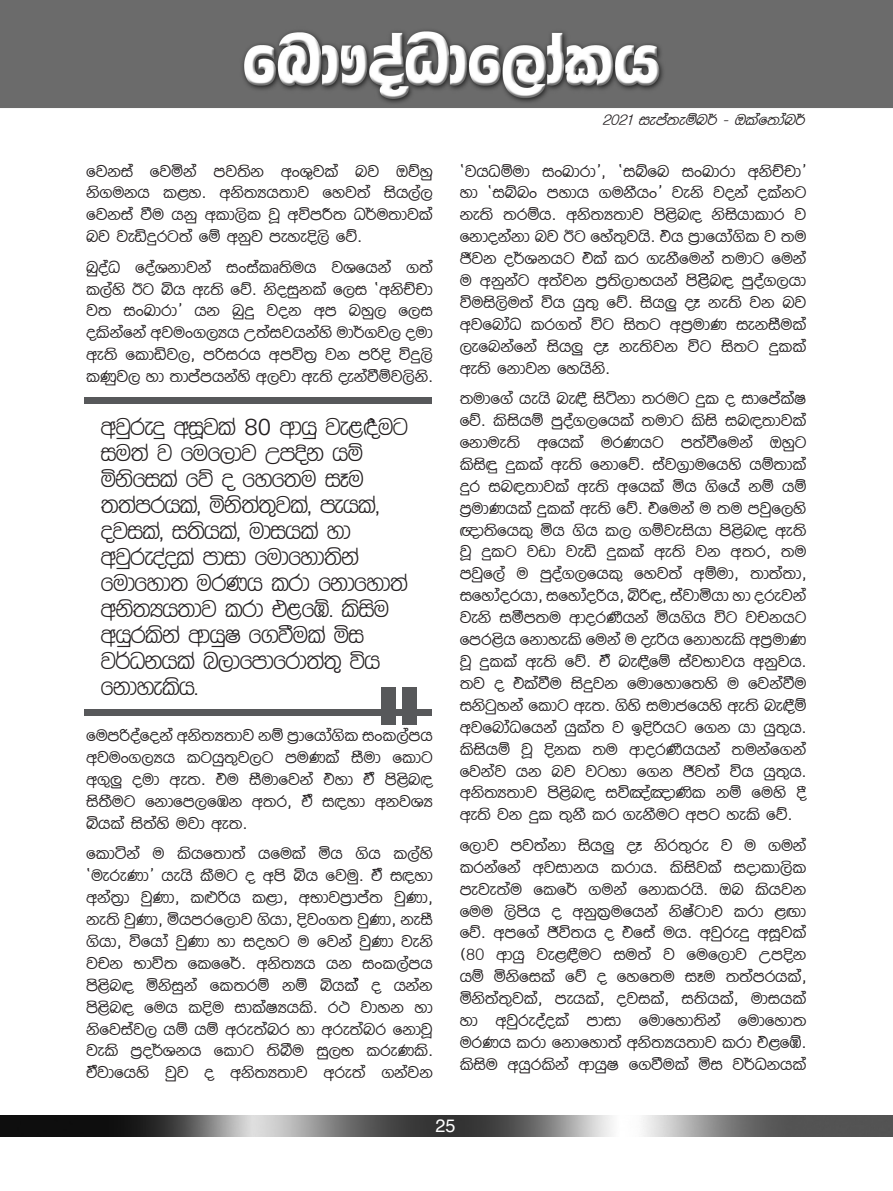
<style>
.page{position:relative;width:893px;height:1191px;background:#fff}
.page>*{position:absolute;margin:0;border:0;box-sizing:border-box;transform-origin:0 0}
.t1{font:23.1px/26.1px "Rashmee";color:#231f20;scale:1.04 1}
.t2{font:18px/21.9px "Malithi";color:#231f20}
.t3{font:18px "Helvetica";color:#fff}
.t4{font:italic 16.5px "Malithi";color:#231f20}
</style>
<div class="page">
<img style="left:0;top:0;width:893px;height:108px">
<img style="left:0;top:1115px;width:893px;height:21px">
<div style="left:85px;top:397px;width:347px;height:7px;background:#57585a"></div>
<div style="left:402px;top:687px;width:15px;height:38px;background:#57585a"></div>
<div style="left:381px;top:687px;width:15px;height:38px;background:#57585a"></div>
<div style="left:85px;top:709px;width:347px;height:7px;background:#57585a"></div>
<p class="t2" style="left:86px;top:160px;width:360px">fjkia fjñka mj;sk wxY=jla nj Tõyq ks.ukh l&lt;y' wks;Hh;dj fyj;a ish,a, fjkia ùu hkqwld,sl jQwúm¯; Or®u;djla nj jeä≥rg;a fï wkqj meye†,sfõ'</p>
<p class="t2" style="left:86px;top:256px;width:359px">nqoaO foaYkdjka ixialD;suh jYfhka .;a l,aysBg ìh we;sfõ' ksoiqkla f,i zwksÉpd j; ixLdrdZ hk nq≥ jok wm nyq, f,i olskafkawjux.,Hh W;aijhkaysudr®.j, oud we;sfldäj," m˙irh wmú;%jk m˙† ú≥,s lKqj, yd ;dmamhkaysw,jd we;s±kaùïj,sks'</p>
<p class="t1" style="left:101px;top:414px;width:298px">WJQRE≥ WIQJLA 80 WDHQJE&lt;£UG<br>IU;A J FUF,DJ WM†K HÏ<br>ÑKSFILA FÕ O FYF;U IEU ;;AMRHLA" ÑKS;A;=JLA" MEHLA"<br>OJILA" I;SHLA" UDIHLA YD<br>WJQREOAOLA MDID FUDFYD;SKA<br>FUDFYD; URKH LRD FKDFYD;A<br>WKS;HH;DJ LRD T&lt;FÒ' LSISU<br>WHQRLSKA WDHQI F.ÙULA ÑI<br>JR®OKHLA N,DFMDFRD;A;= ÚH<br>FKDYELSH'</p>
<p class="t2" style="left:86px;top:724px;width:348px;text-align:justify">fum˙oafokawks;H;dj kï m%dfhda.sl ixl,amh wjux.,Hh lghq;=j,g muKla iSud fldg w.=Æ oud we;' tu iSudfjka tyd ta ms&lt;sn`o is;Sug fkdfm,fUk w;r" ta i`oyd wkjYH ìhla is;aysujd we;'</p>
<p class="t2" style="left:86px;top:842px;width:360px">fldáka u lshf;d;a hfula ñh .sh l,ays zuereKdZ hehslSug o wmsìh fjuq' ta i`oyd wka;%d jqKd" lΩ˙h l&lt;d" wNdjm%dma; jqKd" ke;sjqKd" ñhmrf,dj .shd" †jx.; jqKd" keiS .shd" úfhda jqKd yd ioyg u fjka jqKd jeks jpk Ndú; flffr®' wks;Hh hk ixl,amh ms&lt;sn| ñksiqka fl;rï kï ìhla o hkak ms&lt;sn| fuh l†u idlaIHhls' r: jdyk yd ksfjiaj, hï hï wre;anr yd wre;anr fkdjQ jels m%or®Ykh fldg ;sîu iq,N lreKls' tajdfhys jqj o wks;H;dj wre;a .kajk</p>
<p class="t4" style="left:602px;top:111px;width:216px">2021 iema;eïnr®- Tlaf;danr®</p>
<p class="t2" style="left:460px;top:160px;width:353px">zjhOïud ixLdrdZ" ziífn ixLdrd wksÉpdZ yd ziínx mydh .ukShxZ jeksjoka olakg ke;s;rïh' wks;H;dj ms&lt;sn`o ksishdldr j fkdokakd nj Bg fya;=jhs' th m%dfhda.sl j ;u „jk or®Ykhg tla lr .ekSfuka ;udg fuka u wkqkag w;ajk m%;s,dNhka ms&lt;sn| mqoa.,hd úuis,su;a úh hq;= fõ' ishÆ ≤ ke;sjk nj wjfndaO lr.;a úg is;g wm%udK iekiSula ,efnkafka ishÆ ≤ ke;sjk úg is;g ≥lla we;sfkdjk fyhsks'</p>
<p class="t2" style="left:460px;top:387px;width:359px">;udf.ahehsne£ isákd ;rug ≥l o idfmalaI fõ' lsishï mqoa.,fhla ;udg lsisin`o;djla fkdue;s wfhla urKhg m;aùfuka Tyqg lsis∫ ≥lla we;sfkdfõ' iaj.%dufhyshï;dla ≥r in|;djla we;swfhla ñh .sfha kï hï m%udKhla≥llawe;sfõ' tfukau ;u mjqf,ys «;sfhl= ñh .sh l, .ïjeishd ms&lt;sn`o we;s jQ≥lg jvd jeä ≥lla we;sjk w;r" ;u mjqf,a u mqoa.,fhl= fyj;a wïud" ;d;a;d" ifydaorhd" ifydao˙h" ì˙|" iajdñhd yd orejka jeksióm;u wdor”hka ñh.sh úg jpkhg fmr&lt;sh fkdyelsfukau ±˙h fkdyelswm%udK jQ≥lla we;sfõ' ta ne£fï iajNdjh wkqjh' ;j o tlaùu is≥jk fudfydf;ysu fjkaùu iksgqykafldg we;' .sysiudcfhyswe;sne£ï wjfndaOfhka hqla; j b†˙hg f.k hd hq;=h' lsishï jQ†kl ;u wdor”hhka ;ukaf.ka fjkaj hk nj jgyd f.k „j;a úh hq;=h' wks;H;dj ms&lt;sn`o iú[a∆◊l kï fuys° we;sjk ≥l ;=kSlr .ekSug wmg yelsfõ'</p>
<p class="t2" style="left:460px;top:834px;width:353px">f,dj mj;akd ishÆ ≤ ksr;=re j u .uka lrkafka wjidkh lrdh' lsisjla i∞ld,sl meje;au flfr®.uka fkdlrhs' Tn lshjk fuu ,smsh o wkql%ufhka ksIagdj lrd &lt;Ûd fõ' wmf.a „ú;h o tfia uh' wjqre≥ wiQjla ^80 wdhqje&lt;£ug iu;a j fuf,dj Wm†k hï ñksfila fõ o fyf;u iEu ;;amrhla" ñks;a;=jla" mehla" ojila" i;shla" udihla yd wjqreoaola mdid fudfyd;ska fudfyd; urKh lrd fkdfyd;awks;Hh;dj lrd t&lt;fò' lsisu whqrlska wdhqI f.ùula ñi jr®Okhla</p>
<p class="t3" style="left:435px;top:1111px;width:22px">25</p>
</div>
